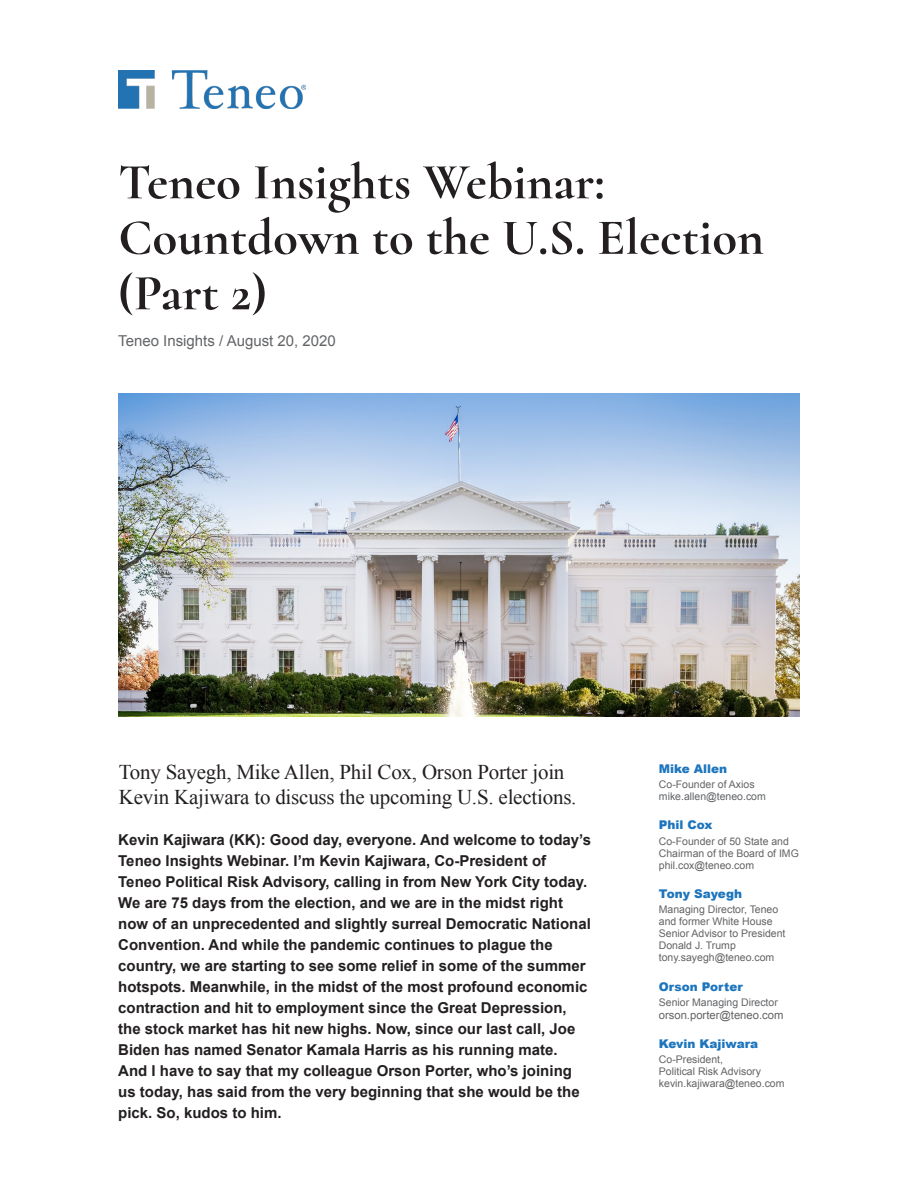
<style>
.page{position:relative;width:918px;height:1188px;background:#fff}
.page>*{position:absolute;margin:0;border:0;box-sizing:border-box;transform-origin:0 0}
.t1{font:700 51px/55.5px "Cormorant";color:#231f20}
.Body_Copy{font:21px/25.2px "Times New Roman";letter-spacing:-.01em;color:#231f20}
.Moderator{font:700 15px/21px "Arial";color:#231f20}
.Date{font:15px "Arial";color:#626467}
.t2{font:900 12px "Arial";color:#1c75bd}
.Author_Info{font:11.25px "Arial";color:#636366}
.Author_Info-2{font:10.5px/12px "Arial";color:#636366}
.Author_Info-3{font:10.5px "Arial";color:#626467}
.s1{color:#636366}
</style>
<div class="page">
<img style="left:118px;top:70px;width:188px;height:38px">
<img style="left:118px;top:393px;width:682px;height:323px">
<p class="t1" style="left:118px;top:154px;width:488px">Teneo Insights Webinar:</p>
<p class="t1" style="left:118px;top:209px;width:647px">Countdown to the U.S. Election (Part 2)</p>
<p class="Date" style="left:118px;top:331px;width:219px">Teneo Insights / August 20, 2020</p>
<p class="Body_Copy" style="left:119px;top:759px;width:459px">Tony Sayegh, Mike Allen, Phil Cox, Orson Porter join<br>Kevin Kajiwara to discuss the upcoming U.S. elections.</p>
<p class="Moderator" style="left:118px;top:830px;width:474px">Kevin Kajiwara (KK): Good day, everyone. And welcome to today’s Teneo Insights Webinar. I’m Kevin Kajiwara, Co-President of Teneo Political Risk Advisory, calling in from New York City today.<br>We are 75 days from the election, and we are in the midst right now of an unprecedented and slightly surreal Democratic National Convention. And while the pandemic continues to plague the country, we are starting to see some relief in some of the summer hotspots. Meanwhile, in the midst of the most profound economic contraction and hit to employment since the Great Depression, the stock market has hit new highs. Now, since our last call, Joe Biden has named Senator Kamala Harris as his running mate.</p>
<p class="Moderator" style="left:118px;top:1061px;width:455px">And I have to say that my colleague Orson Porter, who’s joining</p>
<p class="Moderator" style="left:118px;top:1082px;width:463px">us today, has said from the very beginning that she would be the pick. So, kudos to him.</p>
<p class="t2" style="left:659px;top:760px;width:70px">Mike Allen</p>
<p class="Author_Info-3" style="left:659px;top:777px;width:97px">Co-Founder of Axios</p>
<p class="Author_Info-3" style="left:659px;top:789px;width:108px">mike.allen@teneo.com</p>
<p class="t2" style="left:659px;top:816px;width:55px">Phil Cox</p>
<p class="Author_Info-2" style="left:659px;top:835px;width:142px">Co-Founder of 50 State and<br>Chairman of the Board of IMG</p>
<p class="Author_Info-2" style="left:659px;top:859px;width:97px">phil.cox@teneo.com</p>
<p class="t2" style="left:659px;top:885px;width:85px">Tony Sayegh</p>
<p class="Author_Info-2" style="left:659px;top:904px;width:121px">Managing Director, Teneo</p>
<p class="Author_Info-2" style="left:659px;top:916px;width:128px">and former White House<br>Senior Advisor to President<br>Donald J. Trump</p>
<p class="Author_Info-2" style="left:659px;top:952px;width:117px">tony.sayegh@teneo.com</p>
<p class="t2" style="left:659px;top:978px;width:85px">Orson Porter</p>
<p class="Author_Info-3" style="left:659px;top:995px;width:121px"><span class="s1">Senior</span> Managing Director</p>
<p class="Author_Info" style="left:659px;top:1008px;width:126px">orson.porter@teneo.com</p>
<p class="t2" style="left:659px;top:1035px;width:101px">Kevin Kajiwara</p>
<p class="Author_Info-2" style="left:659px;top:1054px;width:66px">Co-President,</p>
<p class="Author_Info-2" style="left:659px;top:1066px;width:104px">Political Risk Advisory</p>
<p class="Author_Info-2" style="left:659px;top:1078px;width:127px">kevin.kajiwara@teneo.com</p>
</div>
